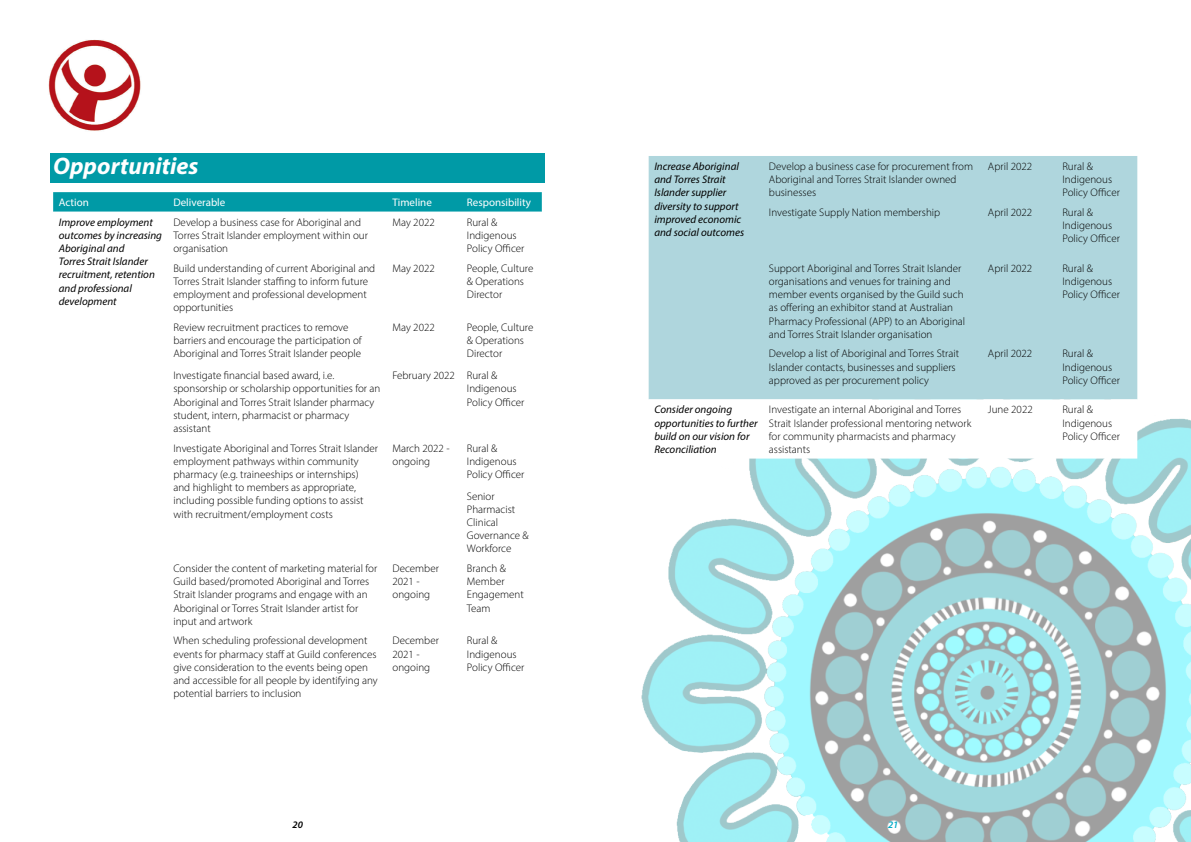
<style>
.page{position:relative;width:1191px;height:842px;background:#fff}
.page>*{position:absolute;margin:0;border:0;box-sizing:border-box;transform-origin:0 0}
.t1{font:italic 700 24px "Myriad Pro";color:#fff}
.t2{font:300 11px/13.2px "Myriad Pro";color:#000}
.t3{font:italic 11px/13.2px "Myriad Pro";color:#000}
.t4{font:11px "Myriad Pro";color:#fff}
.t5{font:italic 600 10px "Myriad Pro";color:#000}
.t6{font:italic 600 10px "Myriad Pro";color:#00abc7}
</style>
<div class="page">
<img style="left:641px;top:317px;width:550px;height:525px">
<img style="left:48px;top:39px;width:93px;height:92px">
<div style="left:50px;top:153px;width:495px;height:30px;background:#009aa6"></div>
<svg style="left:53px;top:192px;width:489px;height:20px;background:#079da8"></svg>
<div style="left:648px;top:156px;width:489px;height:243px;background:#afd6dd"></div>
<svg style="left:648px;top:399px;width:489px;height:60px"></svg>
<h1 class="t1" style="left:53px;top:150px;width:147px">Opportunities</h1>
<p class="t4" style="left:59px;top:196px;width:32px">Action</p>
<p class="t4" style="left:173px;top:196px;width:53px">Deliverable</p>
<p class="t4" style="left:392px;top:196px;width:41px">Timeline</p>
<p class="t4" style="left:467px;top:196px;width:66px">Responsibility</p>
<p class="t3" style="left:59px;top:215px;width:105px">Improve employment outcomes by increasing<br>Aboriginal and<br>Torres Strait Islander recruitment, retention and professional development</p>
<p class="t2" style="left:173px;top:215px;width:196px">Develop a business case for Aboriginal and<br>Torres Strait Islander employment within our organisation</p>
<p class="t2" style="left:392px;top:215px;width:44px">May 2022</p>
<p class="t2" style="left:467px;top:215px;width:59px">Rural &amp;<br>Indigenous<br>Policy Officer</p>
<p class="t2" style="left:173px;top:261px;width:203px">Build understanding of current Aboriginal and Torres Strait Islander staffing to inform future employment and professional development opportunities</p>
<p class="t2" style="left:392px;top:261px;width:44px">May 2022</p>
<p class="t2" style="left:467px;top:261px;width:68px">People, Culture &amp; Operations<br>Director</p>
<p class="t2" style="left:173px;top:320px;width:190px">Review recruitment practices to remove barriers and encourage the participation of<br>Aboriginal and Torres Strait Islander people</p>
<p class="t2" style="left:392px;top:320px;width:44px">May 2022</p>
<p class="t2" style="left:467px;top:320px;width:68px">People, Culture &amp; Operations<br>Director</p>
<p class="t2" style="left:173px;top:369px;width:208px">Investigate financial based award, i.e. sponsorship or scholarship opportunities for an Aboriginal and Torres Strait Islander pharmacy student, intern, pharmacist or pharmacy assistant</p>
<p class="t2" style="left:467px;top:369px;width:59px;text-indent:-74px">February 2022 Rural &amp;<br>Indigenous<br>Policy Officer</p>
<p class="t2" style="left:173px;top:441px;width:206px">Investigate Aboriginal and Torres Strait Islander employment pathways within community pharmacy (e.g. traineeships or internships) and highlight to members as appropriate, including possible funding options to assist with recruitment/employment costs</p>
<p class="t2" style="left:392px;top:441px;width:59px">March 2022 - ongoing</p>
<p class="t2" style="left:467px;top:441px;width:59px">Rural &amp;<br>Indigenous<br>Policy Officer</p>
<p class="t2" style="left:467px;top:489px;width:63px">Senior<br>Pharmacist<br>Clinical<br>Governance &amp;<br>Workforce</p>
<p class="t2" style="left:173px;top:562px;width:205px">Consider the content of marketing material for Guild based/promoted Aboriginal and Torres Strait Islander programs and engage with an Aboriginal or Torres Strait Islander artist for input and artwork</p>
<p class="t2" style="left:392px;top:562px;width:48px">December<br>2021 - ongoing</p>
<p class="t2" style="left:467px;top:562px;width:58px">Branch &amp;<br>Member<br>Engagement<br>Team</p>
<p class="t2" style="left:173px;top:634px;width:206px">When scheduling professional development events for pharmacy staff at Guild conferences give consideration to the events being open and accessible for all people by identifying any potential barriers to inclusion</p>
<p class="t2" style="left:392px;top:634px;width:48px">December<br>2021 - ongoing</p>
<p class="t2" style="left:467px;top:634px;width:59px">Rural &amp;<br>Indigenous<br>Policy Officer</p>
<p class="t3" style="left:654px;top:159px;width:91px">Increase Aboriginal and Torres Strait<br>Islander supplier diversity to support improved economic and social outcomes</p>
<p class="t2" style="left:769px;top:160px;width:206px">Develop a business case for procurement from<br>Aboriginal and Torres Strait Islander owned businesses</p>
<p class="t2" style="left:988px;top:160px;width:46px">April 2022</p>
<p class="t2" style="left:1062px;top:160px;width:59px">Rural &amp;<br>Indigenous<br>Policy Officer</p>
<p class="t2" style="left:769px;top:206px;width:173px">Investigate Supply Nation membership</p>
<p class="t2" style="left:988px;top:206px;width:46px">April 2022</p>
<p class="t2" style="left:1062px;top:206px;width:59px">Rural &amp;<br>Indigenous<br>Policy Officer</p>
<p class="t2" style="left:769px;top:261px;width:198px">Support Aboriginal and Torres Strait Islander organisations and venues for training and member events organised by the Guild such as offering an exhibitor stand at Australian Pharmacy Professional (APP) to an Aboriginal and Torres Strait Islander organisation</p>
<p class="t2" style="left:988px;top:261px;width:46px">April 2022</p>
<p class="t2" style="left:1062px;top:261px;width:59px">Rural &amp;<br>Indigenous<br>Policy Officer</p>
<p class="t2" style="left:769px;top:347px;width:192px">Develop a list of Aboriginal and Torres Strait<br>Islander contacts, businesses and suppliers approved as per procurement policy</p>
<p class="t2" style="left:988px;top:347px;width:46px">April 2022</p>
<p class="t2" style="left:1062px;top:347px;width:59px">Rural &amp;<br>Indigenous<br>Policy Officer</p>
<p class="t3" style="left:654px;top:403px;width:105px">Consider ongoing opportunities to further build on our vision for<br>Reconciliation</p>
<p class="t2" style="left:769px;top:403px;width:204px">Investigate an internal Aboriginal and Torres Strait Islander professional mentoring network for community pharmacists and pharmacy assistants</p>
<p class="t2" style="left:988px;top:403px;width:46px">June 2022</p>
<p class="t2" style="left:1062px;top:403px;width:59px">Rural &amp;<br>Indigenous<br>Policy Officer</p>
<p class="t5" style="left:292px;top:818px;width:12px">20</p>
<p class="t6" style="left:888px;top:818px;width:12px">21</p>
</div>
